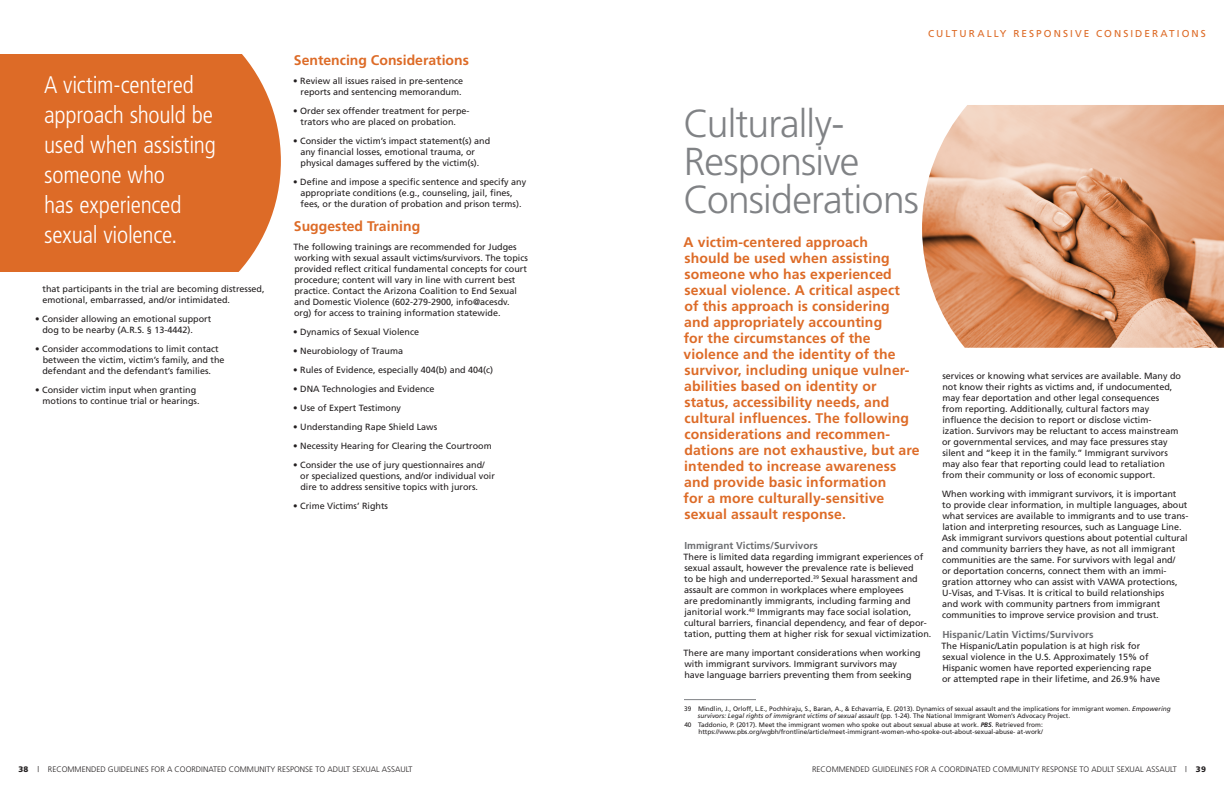
<style>
.page{position:relative;width:1224px;height:792px;background:#fff}
.page>*{position:absolute;margin:0;border:0;box-sizing:border-box;transform-origin:0 0}
.t1{font:300 39px/38px "Frutiger";letter-spacing:-.02em;color:#808285}
.t2{font:300 condensed 24px/30px "Frutiger";letter-spacing:-.01em;color:#fff}
.t3{font:700 14px/16px "Frutiger";letter-spacing:.01em;color:#dd6b27}
.t4{font:700 10px "Frutiger";color:#6c6d70}
.t5{font:10px "Frutiger";letter-spacing:.21em;color:#dd6b27}
.t6{font:9px/11px "Frutiger";color:#231f20}
.t7{font:300 8px "Frutiger";color:#231f20}
.t8{font:6.5px/7px "Frutiger";color:#231f20}
.s1{font-style:italic}
.s2{font-weight:700;font-style:italic}
.s3{font-weight:900}
</style>
<div class="page">
<img style="left:922px;top:105px;width:302px;height:243px">
<hr style="left:684px;top:699px;width:72px;height:1px;background:#808285">
<div style="left:0;top:54px;width:281px;height:217px;background:#dd6b27"></div>
<h2 class="t2" style="left:44px;top:70px;width:173px">A victim-centered approach should be used when assisting someone who<br>has experienced sexual violence.</h2>
<p class="t6" style="left:42px;top:283px;width:224px">that participants in the trial are becoming distressed, emotional, embarrassed, and/or intimidated.</p>
<p class="t6" style="left:42px;top:313px;width:170px;text-indent:-7px">• Consider allowing an emotional support dog to be nearby (A.R.S. § 13-4442).</p>
<p class="t6" style="left:42px;top:343px;width:184px;text-indent:-7px">• Consider accommodations to limit contact between the victim, victim’s family, and the defendant and the defendant’s families.</p>
<p class="t6" style="left:43px;top:384px;width:159px;text-indent:-7px">• Consider victim input when granting motions to continue trial or hearings.</p>
<h3 class="t3" style="left:294px;top:52px;width:177px">Sentencing Considerations</h3>
<p class="t6" style="left:293px;top:75px;width:172px;text-align:right">• Review all issues raised in pre-sentence reports and sentencing memorandum.</p>
<p class="t6" style="left:301px;top:105px;width:171px;text-indent:-7px">• Order sex offender treatment for perpe&shy;trators who are placed on probation.</p>
<p class="t6" style="left:300px;top:135px;width:191px;text-indent:-7px">• Consider the victim’s impact statement(s) and any financial losses, emotional trauma, or physical damages suffered by the victim(s).</p>
<p class="t6" style="left:300px;top:176px;width:227px;text-indent:-7px">• Define and impose a specific sentence and specify any appropriate conditions (e.g., counseling, jail, fines, fees, or the duration of probation and prison terms).</p>
<h3 class="t3" style="left:294px;top:218px;width:128px">Suggested Training</h3>
<p class="t6" style="left:294px;top:241px;width:236px">The following trainings are recommended for Judges working with sexual assault victims/survivors. The topics provided reflect critical fundamental concepts for court procedure; content will vary in line with current best practice. Contact the Arizona Coalition to End Sexual and Domestic Violence (602-279-2900, info@acesdv. org) for access to training information statewide.</p>
<p class="t6" style="left:293px;top:326px;width:127px">• Dynamics of Sexual Violence</p>
<p class="t6" style="left:293px;top:345px;width:111px">• Neurobiology of Trauma</p>
<p class="t6" style="left:293px;top:364px;width:202px">• Rules of Evidence, especially 404(b) and 404(c)</p>
<p class="t6" style="left:293px;top:383px;width:143px">• DNA Technologies and Evidence</p>
<p class="t6" style="left:293px;top:402px;width:109px">• Use of Expert Testimony</p>
<p class="t6" style="left:293px;top:421px;width:146px">• Understanding Rape Shield Laws</p>
<p class="t6" style="left:293px;top:440px;width:200px">• Necessity Hearing for Clearing the Courtroom</p>
<p class="t6" style="left:300px;top:459px;width:196px;text-indent:-7px">• Consider the use of jury questionnaires and/ or specialized questions, and/or individual voir dire to address sensitive topics with jurors.</p>
<p class="t6" style="left:293px;top:500px;width:96px">• Crime Victims’ Rights</p>
<p class="t5" style="left:928px;top:27px;width:279px">CULTURALLY RESPONSIVE CONSIDERATIONS</p>
<h1 class="t1" style="left:683px;top:105px;width:237px">Culturally-<br>Responsive<br>Considerations</h1>
<p class="t3" style="left:684px;top:234px;width:238px">A victim-centered approach<br>should be used when assisting someone who has experienced sexual violence. A critical aspect<br>of this approach is considering<br>and appropriately accounting<br>for the circumstances of the violence and the identity of the survivor, including unique vulner&shy;abilities based on identity or status, accessibility needs, and cultural influences. The following considerations and recommen&shy;dations are not exhaustive, but are intended to increase awareness and provide basic information<br>for a more culturally-sensitive sexual assault response.</p>
<p class="t4" style="left:684px;top:540px;width:135px">Immigrant Victims/Survivors</p>
<p class="t6" style="left:684px;top:551px;width:249px">There is limited data regarding immigrant experiences of sexual assault, however the prevalence rate is believed<br>to be high and underreported.<sup>39</sup> Sexual harassment and assault are common in workplaces where employees<br>are predominantly immigrants, including farming and janitorial work.<sup>40</sup> Immigrants may face social isolation, cultural barriers, financial dependency, and fear of depor&shy;tation, putting them at higher risk for sexual victimization.</p>
<p class="t6" style="left:684px;top:647px;width:239px">There are many important considerations when working with immigrant survivors. Immigrant survivors may<br>have language barriers preventing them from seeking</p>
<p class="t8" style="left:698px;top:705px;width:474px;text-indent:-14px">39 Mindlin, J., Orloff, L.E., Pochhiraju, S., Baran, A., &amp; Echavarria, E. (2013). Dynamics of sexual assault and the implications for immigrant women. <span class="s1">Empowering survivors: Legal rights of immigrant victims of sexual assault</span> (pp. 1-24). The National Immigrant Women’s Advocacy Project.</p>
<p class="t8" style="left:684px;top:721px;width:360px;text-align:right">40 Taddonio, P. (2017). Meet the immigrant women who spoke out about sexual abuse at work. <span class="s2">PBS</span>. Retrieved from: https://www.pbs.org/wgbh/frontline/article/meet-immigrant-women-who-spoke-out-about-sexual-abuse- at-work/</p>
<p class="t6" style="left:942px;top:371px;width:240px">services or knowing what services are available. Many do not know their rights as victims and, if undocumented, may fear deportation and other legal consequences from reporting. Additionally, cultural factors may influence the decision to report or disclose victim&shy;ization. Survivors may be reluctant to access mainstream or governmental services, and may face pressures stay silent and “keep it in the family.” Immigrant survivors may also fear that reporting could lead to retaliation from their community or loss of economic support.</p>
<p class="t6" style="left:942px;top:489px;width:248px">When working with immigrant survivors, it is important<br>to provide clear information, in multiple languages, about what services are available to immigrants and to use trans&shy;lation and interpreting resources, such as Language Line.<br>Ask immigrant survivors questions about potential cultural and community barriers they have, as not all immigrant communities are the same. For survivors with legal and/<br>or deportation concerns, connect them with an immi&shy;gration attorney who can assist with VAWA protections, U-Visas, and T-Visas. It is critical to build relationships<br>and work with community partners from immigrant communities to improve service provision and trust.</p>
<p class="t4" style="left:942px;top:629px;width:153px">Hispanic/Latin Victims/Survivors</p>
<p class="t6" style="left:942px;top:641px;width:220px">The Hispanic/Latin population is at high risk for sexual violence in the U.S. Approximately 15% of Hispanic women have reported experiencing rape or attempted rape in their lifetime, and 26.9% have</p>
<p class="t7" style="left:18px;top:765px;width:396px"><span class="s3">38</span> | RECOMMENDED GUIDELINES FOR A COORDINATED COMMUNITY RESPONSE TO ADULT SEXUAL ASSAULT</p>
<p class="t7" style="left:812px;top:765px;width:395px">RECOMMENDED GUIDELINES FOR A COORDINATED COMMUNITY RESPONSE TO ADULT SEXUAL ASSAULT | <span class="s3">39</span></p>
</div>
